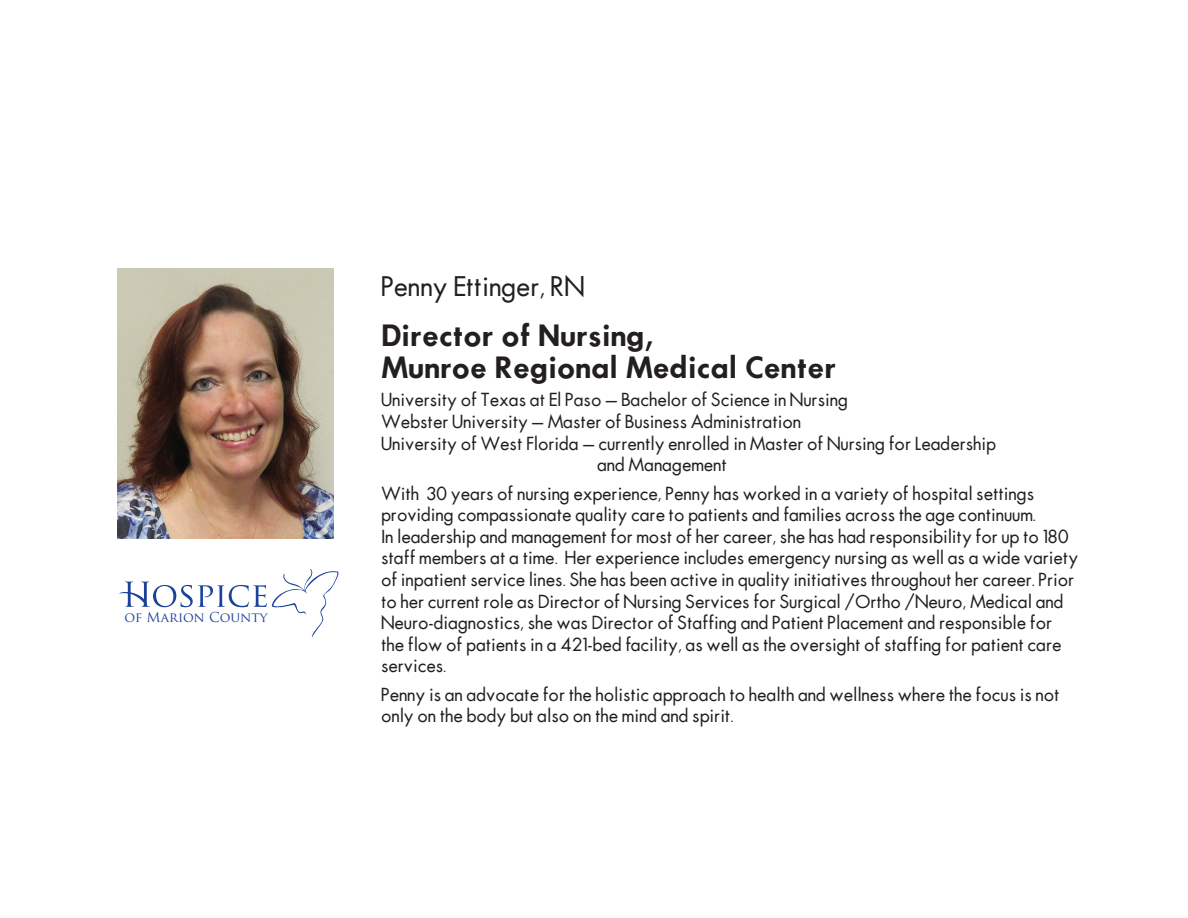
<style>
.page{position:relative;width:1188px;height:918px;background:#fff}
.page>*{position:absolute;margin:0;border:0;box-sizing:border-box;transform-origin:0 0}
.t1{font:27px/32.4px "Futura Demi Boold";color:#231f20}
.t2{font:27px "Futura";color:#231f20}
.t3{font:18px/21.6px "Futura";color:#231f20}
.t4{font:13.35px "Trajan Pro";color:#1b4299}
</style>
<div class="page">
<svg style="left:119px;top:569px;width:220px;height:69px"></svg>
<img style="left:118px;top:268px;width:216px;height:270px">
<p class="t4" style="left:125px;top:608px;width:144px">of Marion County</p>
<h1 class="t2" style="left:381px;top:268px;width:205px">Penny Ettinger, RN</h1>
<h1 class="t1" style="left:381px;top:318px;width:457px">Director of Nursing,<br>Munroe Regional Medical Center</h1>
<p class="t3" style="left:381px;top:389px;width:468px">University of Texas at El Paso – Bachelor of Science in Nursing</p>
<p class="t3" style="left:381px;top:411px;width:422px">Webster University – Master of Business Administration</p>
<p class="t3" style="left:381px;top:432px;width:617px">University of West Florida – currently enrolled in Master of Nursing for Leadership</p>
<p class="t3" style="left:597px;top:454px;width:131px">and Management</p>
<p class="t3" style="left:381px;top:482px;width:699px">With 30 years of nursing experience, Penny has worked in a variety of hospital settings providing compassionate quality care to patients and families across the age continuum.<br>In leadership and management for most of her career, she has had responsibility for up to 180 staff members at a time. Her experience includes emergency nursing as well as a wide variety of inpatient service lines. She has been active in quality initiatives throughout her career. Prior to her current role as Director of Nursing Services for Surgical /Ortho /Neuro, Medical and Neuro-diagnostics, she was Director of Staffing and Patient Placement and responsible for the flow of patients in a 421-bed facility, as well as the oversight of staffing for patient care services.</p>
<p class="t3" style="left:381px;top:683px;width:680px">Penny is an advocate for the holistic approach to health and wellness where the focus is not only on the body but also on the mind and spirit.</p>
</div>
